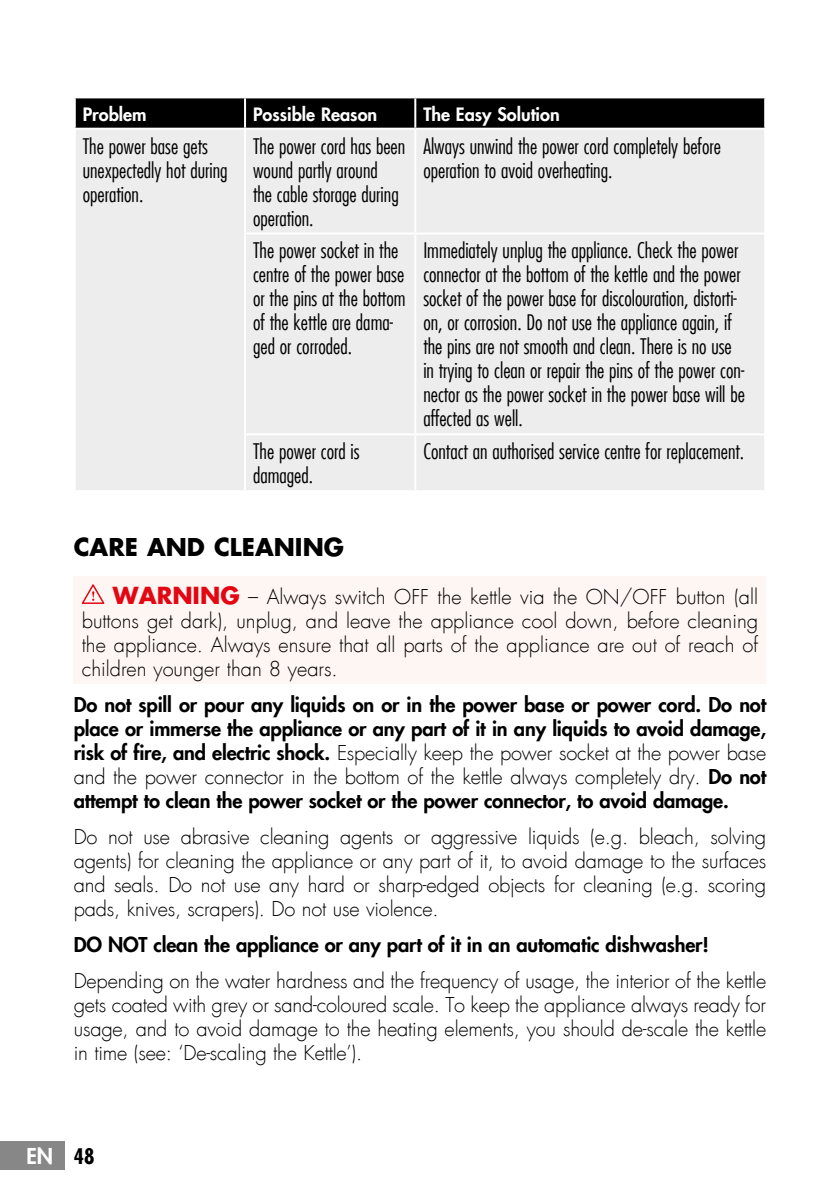
<style>
.page{position:relative;width:840px;height:1191px;background:#fff}
.page>*{position:absolute;margin:0;border:0;box-sizing:border-box;transform-origin:0 0}
.t1{font:700 24px "Futura LT";color:#000}
.t2{font:800 21.4px "Futura LT";color:#fff}
.t3{font:300 condensed 21px/24px "Futura LT";color:#000}
.t4{font:300 20px/24px "Futura LT";letter-spacing:-.01em;color:#000;text-align:justify}
.t5{font:800 20px/24px "Futura LT";letter-spacing:-.01em;color:#000;text-align:justify}
.t6{font:800 18px "Futura LT";color:#fff}
.s1{font-weight:700;font-size:23px;color:#e30613}
.s2{font-weight:300}
.s3{font-weight:700;font-stretch:condensed;font-size:21px;color:#000}
</style>
<div class="page">
<div style="left:0;top:1141px;width:65px;height:28px;background:#878787"></div>
<div style="left:76px;top:98px;width:687px;height:30px;background:#000"></div>
<div style="left:76px;top:130px;width:687px;height:360px;background:#ededed"></div>
<hr style="left:244px;top:98px;width:2px;height:30px;background:#fff">
<hr style="left:414px;top:98px;width:2px;height:30px;background:#fff">
<hr style="left:244px;top:130px;width:2px;height:102px;background:#fff">
<hr style="left:414px;top:130px;width:2px;height:102px;background:#fff">
<hr style="left:244px;top:232px;width:171px;height:2px;background:#fff">
<hr style="left:244px;top:234px;width:2px;height:199px;background:#fff">
<hr style="left:415px;top:232px;width:350px;height:2px;background:#fff">
<hr style="left:414px;top:234px;width:2px;height:199px;background:#fff">
<hr style="left:244px;top:433px;width:171px;height:2px;background:#fff">
<hr style="left:244px;top:435px;width:2px;height:55px;background:#fff">
<hr style="left:415px;top:433px;width:350px;height:2px;background:#fff">
<hr style="left:414px;top:435px;width:2px;height:55px;background:#fff">
<div style="left:74px;top:576px;width:691px;height:108px;background:#fef6f2"></div>
<svg style="left:82px;top:584px;width:22px;height:20px"></svg>
<p class="t6" style="left:83px;top:102px;width:65px">Problem</p>
<p class="t6" style="left:253px;top:102px;width:126px">Possible Reason</p>
<p class="t6" style="left:423px;top:102px;width:138px">The Easy Solution</p>
<p class="t3" style="left:83px;top:134px;width:146px">The power base gets unexpectedly hot during operation.</p>
<p class="t3" style="left:253px;top:134px;width:154px">The power cord has been wound partly around<br>the cable storage during operation.</p>
<p class="t3" style="left:423px;top:134px;width:299px">Always unwind the power cord completely before operation to avoid overheating.</p>
<p class="t3" style="left:253px;top:238px;width:154px">The power socket in the centre of the power base or the pins at the bottom of the kettle are dama&shy;ged or corroded.</p>
<p class="t3" style="left:423px;top:239px;width:323px">Immediately unplug the appliance. Check the power connector at the bottom of the kettle and the power socket of the power base for discolouration, distorti&shy;on, or corrosion. Do not use the appliance again, if the pins are not smooth and clean. There is no use in trying to clean or repair the pins of the power con&shy;nector as the power socket in the power base will be affected as well.</p>
<p class="t3" style="left:253px;top:439px;width:108px">The power cord is damaged.</p>
<p class="t3" style="left:423px;top:439px;width:322px">Contact an authorised service centre for replacement.</p>
<p class="t1" style="left:74px;top:531px;width:272px">CARE AND CLEANING</p>
<p class="t4" style="left:82px;top:585px;width:677px;text-indent:31px"><span class="s1">WARNING</span> – Always switch OFF the kettle via the ON/OFF button (all buttons get dark), unplug, and leave the appliance cool down, before cleaning the appliance. Always ensure that all parts of the appliance are out of reach of children younger than 8 years.</p>
<p class="t5" style="left:74px;top:692px;width:693px">Do not spill or pour any liquids on or in the power base or power cord. Do not place or immerse the appliance or any part of it in any liquids to avoid damage, risk of fire, and electric shock. <span class="s2">Especially keep the power socket at the power base and the power connector in the bottom of the kettle always completely dry.</span> Do not attempt to clean the power socket or the power connector, to avoid damage.</p>
<p class="t4" style="left:74px;top:825px;width:693px">Do not use abrasive cleaning agents or aggressive liquids (e.g. bleach, solving agents) for cleaning the appliance or any part of it, to avoid damage to the surfaces and seals. Do not use any hard or sharp-edged objects for cleaning (e.g. scoring pads, knives, scrapers). Do not use violence.</p>
<p class="t5" style="left:74px;top:932px;width:636px">DO NOT clean the appliance or any part of it in an automatic dishwasher!</p>
<p class="t4" style="left:74px;top:969px;width:693px">Depending on the water hardness and the frequency of usage, the interior of the kettle gets coated with grey or sand-coloured scale. To keep the appliance always ready for usage, and to avoid damage to the heating elements, you should de-scale the kettle in time (see: ‘De-scaling the Kettle’).</p>
<p class="t2" style="left:26px;top:1141px;width:69px">EN <span class="s3">48</span></p>
</div>
